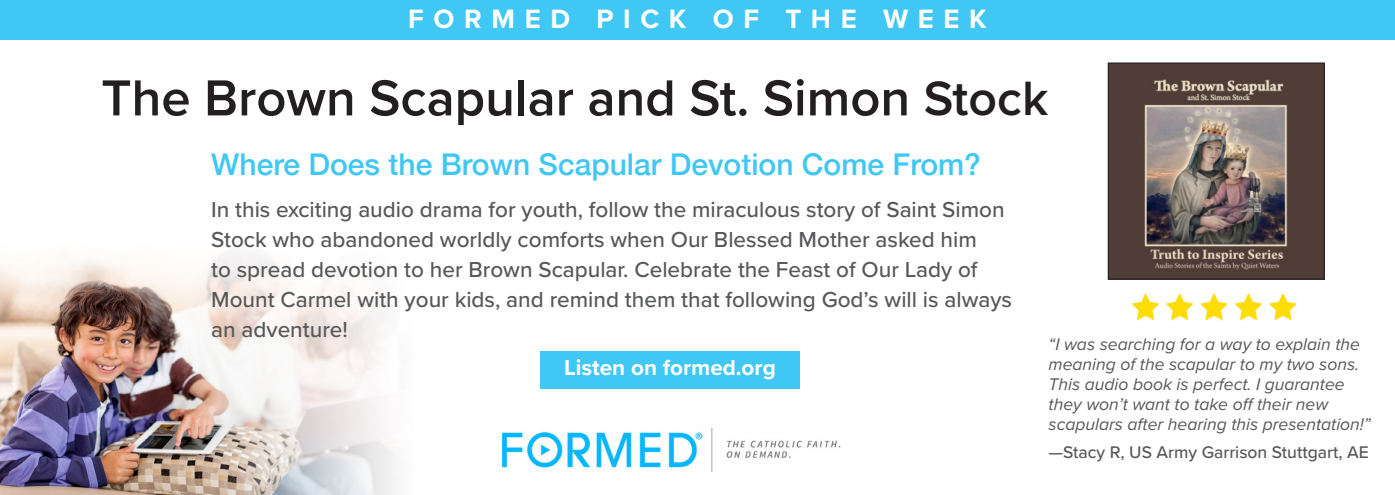
<style>
.page{position:relative;width:1395px;height:495px;background:#fff}
.page>*{position:absolute;margin:0;border:0;box-sizing:border-box;transform-origin:0 0}
.t1{font:600 52.5px "Proxima Nova";color:#231f20}
.t2{font:500 30px "Helvetica Neue";color:#40c7f4}
.t3{font:700 27.5px "Proxima Nova";letter-spacing:.35em;color:#fff}
.t4{font:500 22.5px/30px "Proxima Nova";color:#57585a}
.t5{font:700 22.5px "Proxima Nova";color:#fff}
.t6{font:italic 17.5px/20px "Proxima Nova";color:#57585a}
.s1{font-size:50px}
.s2{font-weight:500;font-style:normal}
</style>
<div class="page">
<img style="left:0;top:252px;width:397px;height:243px">
<img style="left:501px;top:428px;width:340px;height:44px">
<div style="left:0;top:0;width:1395px;height:39px;background:#40c7f4"></div>
<img style="left:1110px;top:65px;width:213px;height:213px">
<div style="left:1108px;top:63px;width:217px;height:217px;border:1px solid #231f20"></div>
<img style="left:1132px;top:293px;width:165px;height:29px">
<div style="left:540px;top:352px;width:260px;height:37px;background:#40c7f4"></div>
<p class="t3" style="left:408px;top:-2px;width:580px">FORMED PICK OF THE WEEK</p>
<p class="t1" style="left:101px;top:59px;width:949px">The Brown Scapular and St. Simon <span class="s1">Stock</span></p>
<p class="t2" style="left:211px;top:140px;width:771px">Where Does the Brown Scapular Devotion Come From?</p>
<p class="t4" style="left:211px;top:194px;width:802px">In this exciting audio drama for youth, follow the miraculous story of Saint Simon Stock who abandoned worldly comforts when Our Blessed Mother asked him<br>to spread devotion to her Brown Scapular. Celebrate the Feast of Our Lady of Mount Carmel with your kids, and remind them that following God’s will is always an adventure!</p>
<p class="t5" style="left:564px;top:351px;width:213px">Listen on formed.org</p>
<p class="t6" style="left:1049px;top:333px;width:313px">“I was searching for a way to explain the meaning of the scapular to my two sons.<br>This audio book is perfect. I guarantee they won’t want to take off their new</p>
<p class="t6" style="left:1049px;top:410px;width:324px;line-height:27.5px">scapulars after hearing this presentation!” <span class="s2">—Stacy R, US Army Garrison Stuttgart, AE</span></p>
</div>
